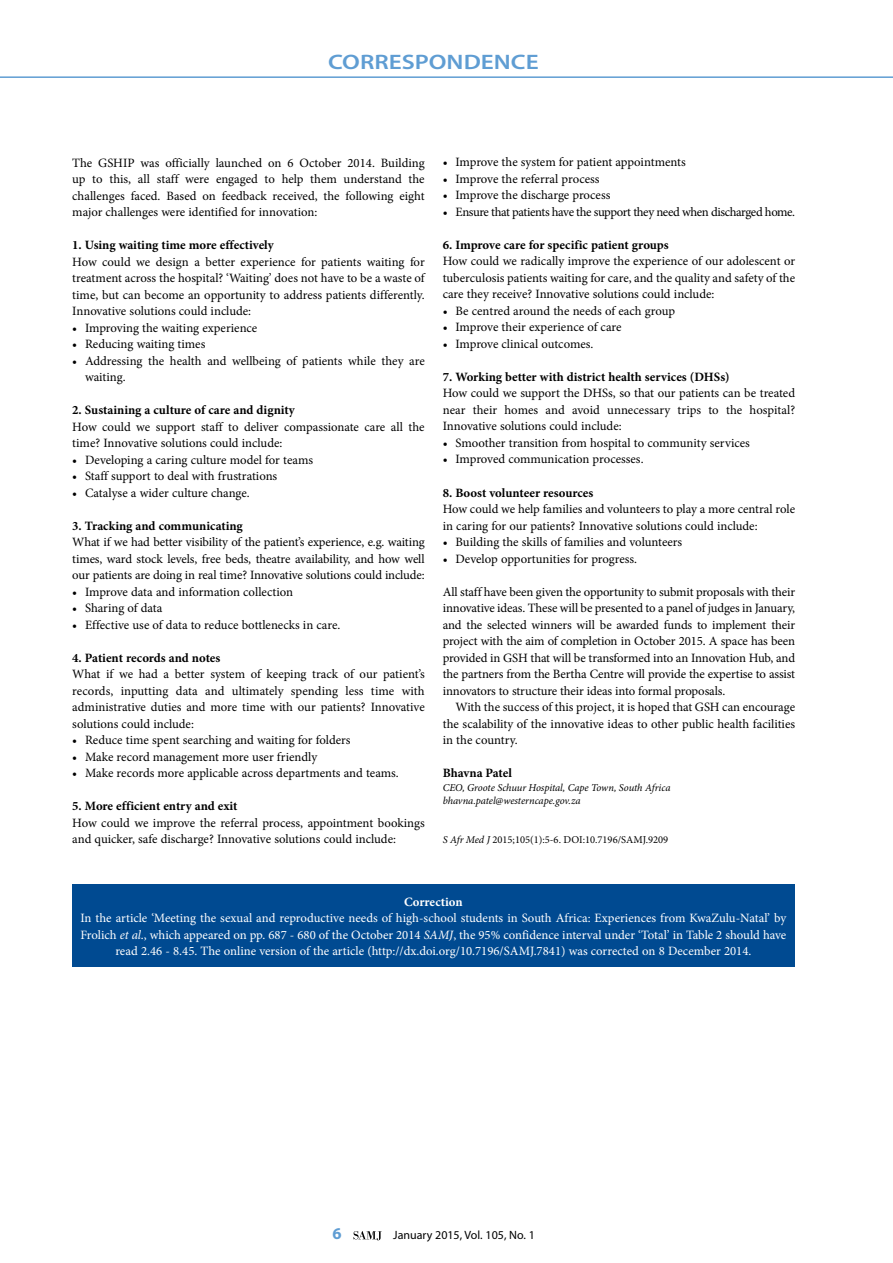
<style>
.page{position:relative;width:893px;height:1263px;background:#fff}
.page>*{position:absolute;margin:0;border:0;box-sizing:border-box;transform-origin:0 0}
.t1{font:600 21px "Myriad Pro";color:#5f9dd3;scale:1.2 1}
.t2{font:700 16.5px "Myriad Pro";color:#5f9dd3}
.t3{font:12.75px/16.5px "Minion Pro";letter-spacing:-.005em;color:#000;text-align:justify}
.t4{font:12.75px/16.5px "Minion Pro";color:#fff;text-align:center}
.t5{font:700 12.75px "Minion Pro";letter-spacing:-.005em;color:#000}
.t6{font:12.75px "Minion Pro";letter-spacing:-.035em;color:#000}
.t7{font:700 12.75px "Minion Pro";color:#fff}
.t8{font:12px "Myriad Pro";color:#000}
.t9{font:italic 10.5px/13.5px "Minion Pro";letter-spacing:-.01em;color:#000}
.t10{font:10.5px "Minion Pro";color:#000}
.s1{font-style:italic}
</style>
<div class="page">
<hr style="left:0;top:76px;width:893px;height:2px;background:#5f9dd3">
<svg style="left:354px;top:1231px;width:28px;height:9px"></svg>
<div style="left:72px;top:884px;width:723px;height:83px;background:#004a91"></div>
<h1 class="t1" style="left:328px;top:48px;width:177px">CORRESPONDENCE</h1>
<p class="t3" style="left:72px;top:154px;width:354px">The GSHIP was officially launched on 6 October 2014. Building up to this, all staff were engaged to help them understand the challenges faced. Based on feedback received, the following eight major challenges were identified for innovation:</p>
<p class="t5" style="left:72px;top:236px;width:203px">1. Using waiting time more effectively</p>
<p class="t3" style="left:72px;top:253px;width:354px">How could we design a better experience for patients waiting for treatment across the hospital? ‘Waiting’ does not have to be a waste of time, but can become an opportunity to address patients differently.<br>Innovative solutions could include:</p>
<p class="t3" style="left:72px;top:319px;width:187px">• Improving the waiting experience</p>
<p class="t3" style="left:72px;top:336px;width:135px">• Reducing waiting times</p>
<p class="t3" style="left:85px;top:352px;width:341px;text-indent:-13px">• Addressing the health and wellbeing of patients while they are waiting.</p>
<p class="t5" style="left:72px;top:401px;width:224px">2. Sustaining a culture of care and dignity</p>
<p class="t3" style="left:72px;top:418px;width:354px">How could we support staff to deliver compassionate care all the time? Innovative solutions could include:</p>
<p class="t3" style="left:72px;top:451px;width:242px">• Developing a caring culture model for teams</p>
<p class="t3" style="left:72px;top:468px;width:206px">• Staff support to deal with frustrations</p>
<p class="t3" style="left:72px;top:484px;width:179px">• Catalyse a wider culture change.</p>
<p class="t5" style="left:72px;top:516px;width:172px">3. Tracking and communicating</p>
<p class="t3" style="left:72px;top:534px;width:354px">What if we had better visibility of the patient’s experience, e.g. waiting times, ward stock levels, free beds, theatre availability, and how well our patients are doing in real time? Innovative solutions could include:</p>
<p class="t3" style="left:72px;top:583px;width:222px">• Improve data and information collection</p>
<p class="t3" style="left:72px;top:600px;width:92px">• Sharing of data</p>
<p class="t3" style="left:72px;top:616px;width:269px">• Effective use of data to reduce bottlenecks in care.</p>
<p class="t5" style="left:72px;top:648px;width:150px">4. Patient records and notes</p>
<p class="t3" style="left:72px;top:666px;width:354px">What if we had a better system of keeping track of our patient’s records, inputting data and ultimately spending less time with administrative duties and more time with our patients? Innovative solutions could include:</p>
<p class="t3" style="left:72px;top:732px;width:280px">• Reduce time spent searching and waiting for folders</p>
<p class="t3" style="left:72px;top:748px;width:246px">• Make record management more user friendly</p>
<p class="t3" style="left:72px;top:765px;width:328px">• Make records more applicable across departments and teams.</p>
<p class="t5" style="left:72px;top:797px;width:167px">5. More efficient entry and exit</p>
<p class="t3" style="left:72px;top:814px;width:354px">How could we improve the referral process, appointment bookings and quicker, safe discharge? Innovative solutions could include:</p>
<p class="t3" style="left:443px;top:154px;width:245px">• Improve the system for patient appointments</p>
<p class="t3" style="left:443px;top:171px;width:158px">• Improve the referral process</p>
<p class="t3" style="left:443px;top:187px;width:169px">• Improve the discharge process</p>
<p class="t6" style="left:443px;top:203px;width:354px">• Ensure that patients have the support they need when discharged home.</p>
<p class="t5" style="left:443px;top:236px;width:228px">6. Improve care for specific patient groups</p>
<p class="t3" style="left:443px;top:253px;width:354px">How could we radically improve the experience of our adolescent or tuberculosis patients waiting for care, and the quality and safety of the care they receive? Innovative solutions could include:</p>
<p class="t3" style="left:443px;top:303px;width:234px">• Be centred around the needs of each group</p>
<p class="t3" style="left:443px;top:319px;width:180px">• Improve their experience of care</p>
<p class="t3" style="left:443px;top:336px;width:152px">• Improve clinical outcomes.</p>
<p class="t5" style="left:443px;top:368px;width:288px">7. Working better with district health services (DHSs)</p>
<p class="t3" style="left:443px;top:385px;width:354px">How could we support the DHSs, so that our patients can be treated near their homes and avoid unnecessary trips to the hospital?<br>Innovative solutions could include:</p>
<p class="t3" style="left:443px;top:435px;width:309px">• Smoother transition from hospital to community services</p>
<p class="t3" style="left:443px;top:451px;width:202px">• Improved communication processes.</p>
<p class="t5" style="left:443px;top:483px;width:152px">8. Boost volunteer resources</p>
<p class="t3" style="left:443px;top:501px;width:354px">How could we help families and volunteers to play a more central role in caring for our patients? Innovative solutions could include:</p>
<p class="t3" style="left:443px;top:534px;width:241px">• Building the skills of families and volunteers</p>
<p class="t3" style="left:443px;top:550px;width:196px">• Develop opportunities for progress.</p>
<p class="t3" style="left:443px;top:583px;width:354px">All staff have been given the opportunity to submit proposals with their innovative ideas. These will be presented to a panel of judges in January, and the selected winners will be awarded funds to implement their project with the aim of completion in October 2015. A space has been provided in GSH that will be transformed into an Innovation Hub, and the partners from the Bertha Centre will provide the expertise to assist innovators to structure their ideas into formal proposals.</p>
<p class="t3" style="left:443px;top:699px;width:354px;text-indent:13px">With the success of this project, it is hoped that GSH can encourage the scalability of the innovative ideas to other public health facilities in the country.</p>
<p class="t5" style="left:443px;top:764px;width:71px">Bhavna Patel</p>
<p class="t9" style="left:443px;top:780px;width:229px">CEO, Groote Schuur Hospital, Cape Town, South Africa bhavna.patel@westerncape.gov.za</p>
<p class="t10" style="left:443px;top:833px;width:227px"><span class="s1">S Afr Med J</span> 2015;105(1):5-6. DOI:10.7196/SAMJ.9209</p>
<p class="t7" style="left:404px;top:892px;width:60px">Correction</p>
<p class="t4" style="left:80px;top:910px;width:707px">In the article ‘Meeting the sexual and reproductive needs of high-school students in South Africa: Experiences from KwaZulu-Natal’ by<br>Frolich <span class="s1">et al</span>., which appeared on pp. 687 - 680 of the October 2014 <span class="s1">SAMJ</span>, the 95% confidence interval under ‘Total’ in Table 2 should have read 2.46 - 8.45. The online version of the article (http://dx.doi.org/10.7196/SAMJ.7841) was corrected on 8 December 2014.</p>
<p class="t2" style="left:333px;top:1223px;width:11px">6</p>
<p class="t8" style="left:393px;top:1228px;width:143px">January 2015, Vol. 105, No. 1</p>
</div>
